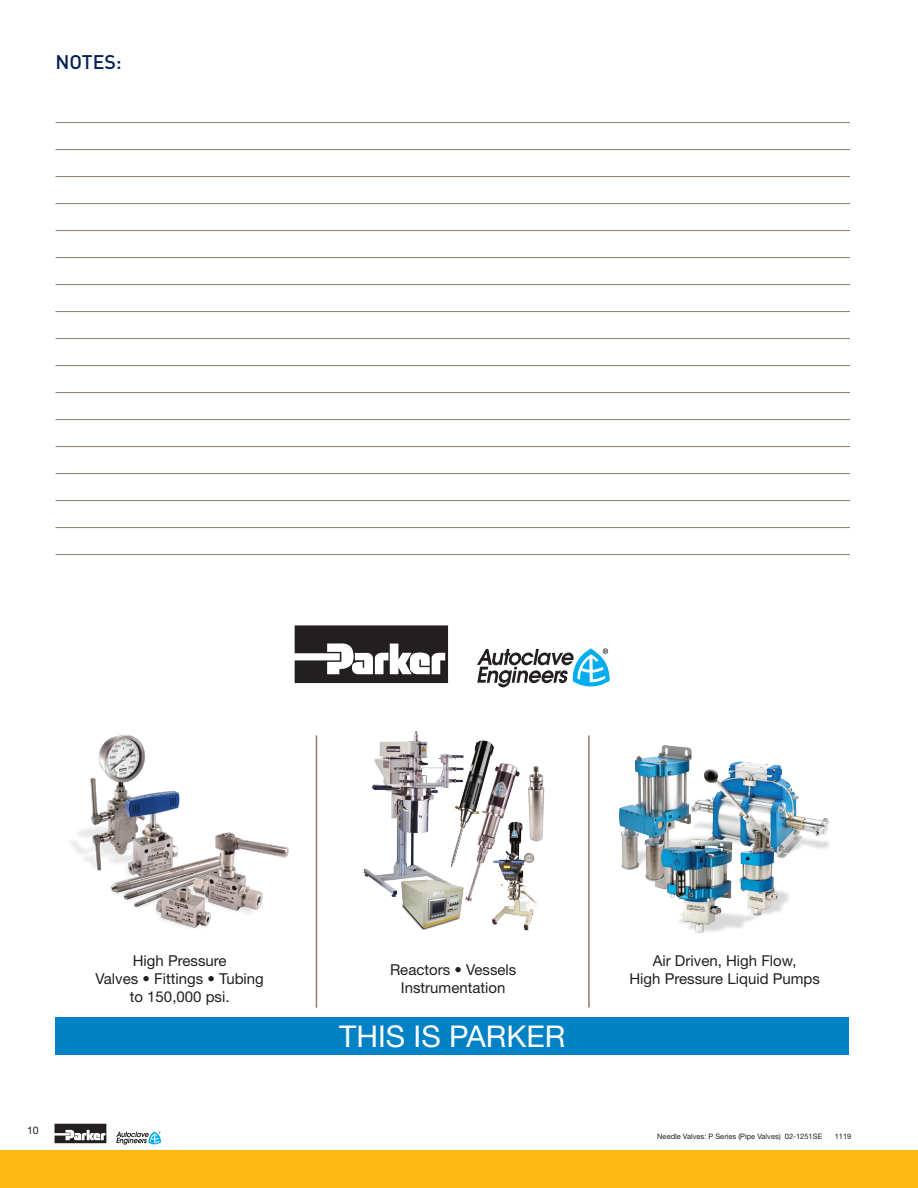
<style>
.page{position:relative;width:918px;height:1188px;background:#fff}
.page>*{position:absolute;margin:0;border:0;box-sizing:border-box;transform-origin:0 0}
.WARNING_OFFER_TO_SAL{font:30px "Helvetica Neue LT Std";color:#fff}
.Section_subtitle_Blu{font:500 19.5px "DINOT";color:#001f56}
.WARNING_OFFER_TO_SAL-2{font:15px/18px "Helvetica Neue LT Std";color:#231f20;text-align:center}
.t1{font:10.5px "Helvetica Neue LT Std";color:#231f20}
.t2{font:7.5px "Helvetica Neue LT Std";color:#231f20}
</style>
<div class="page">
<div style="left:0;top:1150px;width:918px;height:38px;background:#fcb814"></div>
<svg style="left:55px;top:1124px;width:51px;height:19px"></svg>
<svg style="left:116px;top:1132px;width:45px;height:13px"></svg>
<hr style="left:56px;top:122px;width:794px;height:1px;background:#887d6e">
<hr style="left:56px;top:149px;width:794px;height:1px;background:#887d6e">
<hr style="left:56px;top:176px;width:794px;height:1px;background:#887d6e">
<hr style="left:56px;top:203px;width:794px;height:1px;background:#887d6e">
<hr style="left:56px;top:230px;width:794px;height:1px;background:#887d6e">
<hr style="left:56px;top:257px;width:794px;height:1px;background:#887d6e">
<hr style="left:56px;top:284px;width:794px;height:1px;background:#887d6e">
<hr style="left:56px;top:311px;width:794px;height:1px;background:#887d6e">
<hr style="left:56px;top:338px;width:794px;height:1px;background:#887d6e">
<hr style="left:56px;top:365px;width:794px;height:1px;background:#887d6e">
<hr style="left:56px;top:392px;width:794px;height:1px;background:#887d6e">
<hr style="left:56px;top:419px;width:794px;height:1px;background:#887d6e">
<hr style="left:56px;top:446px;width:794px;height:1px;background:#887d6e">
<hr style="left:56px;top:473px;width:794px;height:1px;background:#887d6e">
<hr style="left:56px;top:500px;width:794px;height:1px;background:#887d6e">
<hr style="left:56px;top:527px;width:794px;height:1px;background:#887d6e">
<hr style="left:56px;top:554px;width:794px;height:1px;background:#887d6e">
<div style="left:56px;top:1018px;width:793px;height:37px;background:#0082c5"></div>
<svg style="left:295px;top:625px;width:153px;height:58px"></svg>
<svg style="left:477px;top:648px;width:133px;height:39px"></svg>
<img style="left:70px;top:734px;width:219px;height:194px">
<hr style="left:316px;top:735px;width:1px;height:273px;background:#887d6e">
<img style="left:363px;top:731px;width:182px;height:200px">
<hr style="left:588px;top:735px;width:2px;height:273px;background:#887d6e">
<img style="left:619px;top:745px;width:211px;height:188px">
<p class="Section_subtitle_Blu" style="left:56px;top:49px;width:68px">NOTES:</p>
<p class="t1" style="left:27px;top:1124px;width:13px">10</p>
<p class="WARNING_OFFER_TO_SAL-2" style="left:96px;top:951px;width:170px">High Pressure<br>Valves • Fittings • Tubing</p>
<p class="WARNING_OFFER_TO_SAL-2" style="left:130px;top:987px;width:101px">to 150,000 psi.</p>
<p class="WARNING_OFFER_TO_SAL-2" style="left:390px;top:960px;width:128px">Reactors • Vessels<br>Instrumentation</p>
<p class="WARNING_OFFER_TO_SAL-2" style="left:629px;top:951px;width:192px">Air Driven, High Flow,<br>High Pressure Liquid Pumps</p>
<p class="WARNING_OFFER_TO_SAL" style="left:339px;top:1019px;width:228px">THIS IS PARKER</p>
<p class="t2" style="left:657px;top:1132px;width:167px">Needle Valves: P Series (Pipe Valves) 02-1251SE</p>
<p class="t2" style="left:835px;top:1132px;width:18px">1119</p>
</div>
